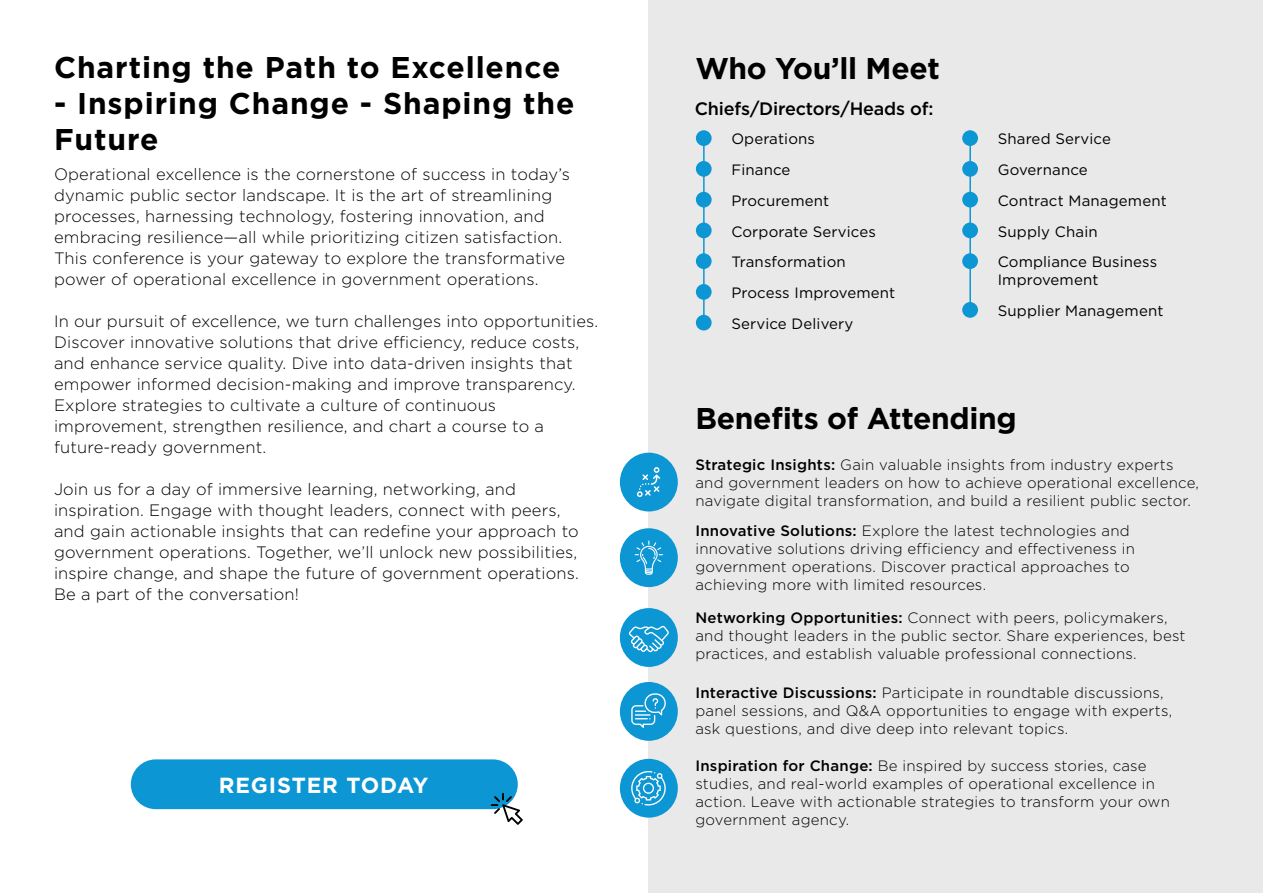
<style>
.page{position:relative;width:1263px;height:893px;background:#fff}
.page>*{position:absolute;margin:0;border:0;box-sizing:border-box;transform-origin:0 0}
.t1{font:700 30px/36px "Gotham";letter-spacing:.03em;color:#000}
.t2{font:700 30px "Gotham";letter-spacing:-.01em;color:#000}
.t3{font:700 21.9px "Gotham";letter-spacing:.04em;color:#fff}
.t4{font:500 18px "Gotham";letter-spacing:-.01em;color:#000}
.t5{font:300 16.5px/21px "Gotham";letter-spacing:.01em;color:#000}
.t6{font:300 15px/18px "Gotham";letter-spacing:.015em;color:#000}
.t7{font:15px/18px "Gotham";letter-spacing:.01em;color:#000}
.s1{font-size:60px;color:#0d96d4}
.s2{font-weight:500}
</style>
<div class="page">
<div style="left:131px;top:759px;width:387px;height:50px;background:#0d96d4;border-radius:25px"></div>
<svg style="left:491px;top:793px;width:32px;height:32px"></svg>
<div style="left:648px;top:0;width:615px;height:893px;background:#e9e9ea"></div>
<div style="left:620px;top:453px;width:58px;height:58px;background:#0d96d4;border-radius:50%"></div>
<div style="left:620px;top:528px;width:58px;height:59px;background:#0d96d4;border-radius:50%"></div>
<div style="left:620px;top:682px;width:58px;height:59px;background:#0d96d4;border-radius:50%"></div>
<div style="left:620px;top:608px;width:58px;height:59px;background:#0d96d4;border-radius:50%"></div>
<div style="left:620px;top:759px;width:58px;height:59px;background:#0d96d4;border-radius:50%"></div>
<hr style="left:703px;top:136px;width:2px;height:191px;background:#0d96d4">
<hr style="left:969px;top:136px;width:2px;height:179px;background:#0d96d4">
<svg style="left:629px;top:626px;width:40px;height:26px"></svg>
<svg style="left:637px;top:467px;width:23px;height:30px"></svg>
<svg style="left:635px;top:541px;width:28px;height:34px"></svg>
<svg style="left:631px;top:693px;width:35px;height:35px"></svg>
<svg style="left:631px;top:771px;width:35px;height:34px"></svg>
<h1 class="t1" style="left:54px;top:49px;width:508px">Charting the Path to Excellence</h1>
<h1 class="t1" style="left:54px;top:85px;width:522px">- Inspiring Change - Shaping the<br>Future</h1>
<p class="t5" style="left:54px;top:163px;width:517px">Operational excellence is the cornerstone of success in today’s dynamic public sector landscape. It is the art of streamlining processes, harnessing technology, fostering innovation, and embracing resilience—all while prioritizing citizen satisfaction.<br>This conference is your gateway to explore the transformative power of operational excellence in government operations.</p>
<p class="t5" style="left:54px;top:310px;width:546px">In our pursuit of excellence, we turn challenges into opportunities.<br>Discover innovative solutions that drive efficiency, reduce costs, and enhance service quality. Dive into data-driven insights that empower informed decision-making and improve transparency.<br>Explore strategies to cultivate a culture of continuous improvement, strengthen resilience, and chart a course to a future-ready government.</p>
<p class="t5" style="left:54px;top:478px;width:526px">Join us for a day of immersive learning, networking, and inspiration. Engage with thought leaders, connect with peers, and gain actionable insights that can redefine your approach to government operations. Together, we’ll unlock new possibilities, inspire change, and shape the future of government operations.<br>Be a part of the conversation!</p>
<h2 class="t3" style="left:219px;top:771px;width:211px">REGISTER TODAY</h2>
<h1 class="t2" style="left:695px;top:49px;width:246px">Who You’ll Meet</h1>
<p class="t4" style="left:695px;top:97px;width:240px">Chiefs/Directors/Heads of:</p>
<p class="t7" style="left:689px;top:130px;width:127px"><span class="s1">•</span> Operations</p>
<p class="t7" style="left:689px;top:160px;width:103px"><span class="s1">•</span> Finance</p>
<p class="t7" style="left:689px;top:191px;width:141px"><span class="s1">•</span> Procurement</p>
<p class="t7" style="left:689px;top:222px;width:188px"><span class="s1">•</span> Corporate Services</p>
<p class="t7" style="left:689px;top:253px;width:158px"><span class="s1">•</span> Transformation</p>
<p class="t7" style="left:689px;top:283px;width:207px"><span class="s1">•</span> Process Improvement</p>
<p class="t7" style="left:689px;top:314px;width:165px"><span class="s1">•</span> Service Delivery</p>
<p class="t7" style="left:956px;top:130px;width:157px"><span class="s1">•</span> Shared Service</p>
<p class="t7" style="left:956px;top:160px;width:134px"><span class="s1">•</span> Governance</p>
<p class="t7" style="left:956px;top:191px;width:213px"><span class="s1">•</span> Contract Management</p>
<p class="t7" style="left:956px;top:222px;width:143px"><span class="s1">•</span> Supply Chain</p>
<p class="t7" style="left:998px;top:253px;width:161px;text-indent:-42px"><span class="s1">•</span> Compliance Business<br>Improvement</p>
<p class="t7" style="left:956px;top:301px;width:209px"><span class="s1">•</span> Supplier Management</p>
<h1 class="t2" style="left:695px;top:398px;width:323px">Benefits of Attending</h1>
<p class="t6" style="left:695px;top:455px;width:505px"><span class="s2">Strategic Insights:</span> Gain valuable insights from industry experts and government leaders on how to achieve operational excellence, navigate digital transformation, and build a resilient public sector.</p>
<p class="t6" style="left:695px;top:521px;width:441px"><span class="s2">Innovative Solutions:</span> Explore the latest technologies and innovative solutions driving efficiency and effectiveness in government operations. Discover practical approaches to achieving more with limited resources.</p>
<p class="t6" style="left:695px;top:609px;width:492px"><span class="s2">Networking Opportunities:</span> Connect with peers, policymakers, and thought leaders in the public sector. Share experiences, best practices, and establish valuable professional connections.</p>
<p class="t6" style="left:695px;top:684px;width:478px"><span class="s2">Interactive Discussions:</span> Participate in roundtable discussions, panel sessions, and Q&amp;A opportunities to engage with experts, ask questions, and dive deep into relevant topics.</p>
<p class="t6" style="left:695px;top:756px;width:476px"><span class="s2">Inspiration for Change:</span> Be inspired by success stories, case studies, and real-world examples of operational excellence in action. Leave with actionable strategies to transform your own government agency.</p>
</div>
